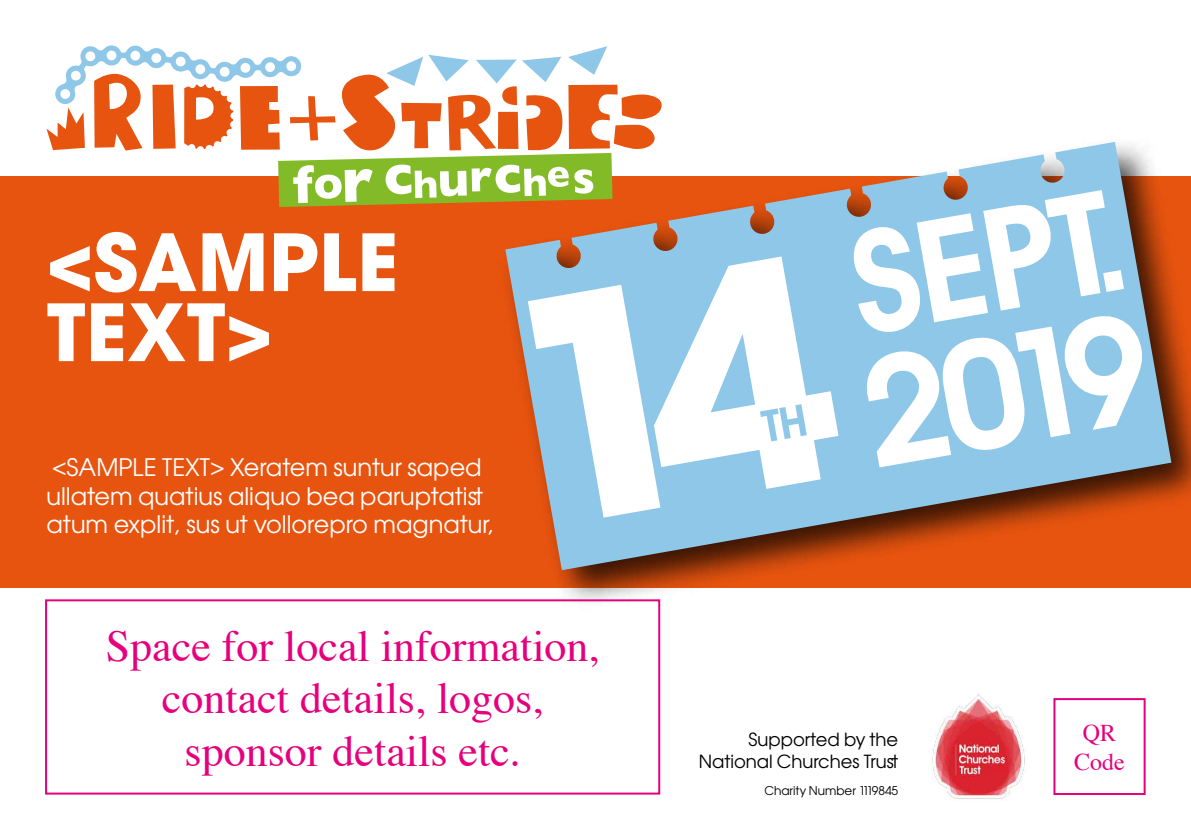
<style>
.page{position:relative;width:1191px;height:840px;background:#fff}
.page>*{position:absolute;margin:0;border:0;box-sizing:border-box;transform-origin:0 0}
.t1{font:700 78px/70px "Avant Garde Gothic ITC";color:#fff}
.t2{font:44px/52.8px "Times";color:#e6007d;text-align:center}
.t3{font:24px/28.8px "Avant Garde Gothic ITC";color:#fff}
.t4{font:24px/28.8px "Times";color:#e6007d;text-align:center}
.t5{font:18px/21.6px "Avant Garde Gothic ITC";color:#000;text-align:right}
.t6{font:12px "Avant Garde Gothic ITC";color:#000}
</style>
<div class="page">
<div style="left:0;top:176px;width:1191px;height:411px;background:#e7540f"></div>
<svg style="left:46px;top:45px;width:616px;height:162px"></svg>
<img style="left:932px;top:693px;width:93px;height:106px">
<div style="left:499px;top:136px;width:692px;height:474px;background:#000;opacity:.75"></div>
<svg style="left:505px;top:142px;width:666px;height:428px"></svg>
<svg style="left:851px;top:190px;width:287px;height:271px;background:#b6d6e8"></svg>
<svg style="left:864px;top:316px;width:285px;height:157px;background:#badcf0"></svg>
<div style="left:1053px;top:697px;width:92px;height:97px;border:2px solid #e6007d"></div>
<div style="left:45px;top:599px;width:615px;height:195px;border:2px solid #e6007d"></div>
<div style="left:528px;top:252px;width:317px;height:271px;background:#8fc7e8"></div>
<h1 class="t1" style="left:46px;top:228px;width:353px">&lt;SAMPLE<br>TEXT&gt;</h1>
<p class="t3" style="left:46px;top:452px;width:449px">&lt;SAMPLE TEXT&gt; Xeratem suntur saped ullatem quatius aliquo bea paruptatist atum explit, sus ut vollorepro magnatur,</p>
<h2 class="t2" style="left:106px;top:615px;width:495px">Space for local information, contact details, logos, sponsor details etc.</h2>
<p class="t5" style="left:698px;top:728px;width:201px">Supported by the<br>National Churches Trust</p>
<p class="t6" style="left:764px;top:782px;width:135px">Charity Number 1119845</p>
<p class="t4" style="left:1074px;top:716px;width:52px">QR<br>Code</p>
</div>
